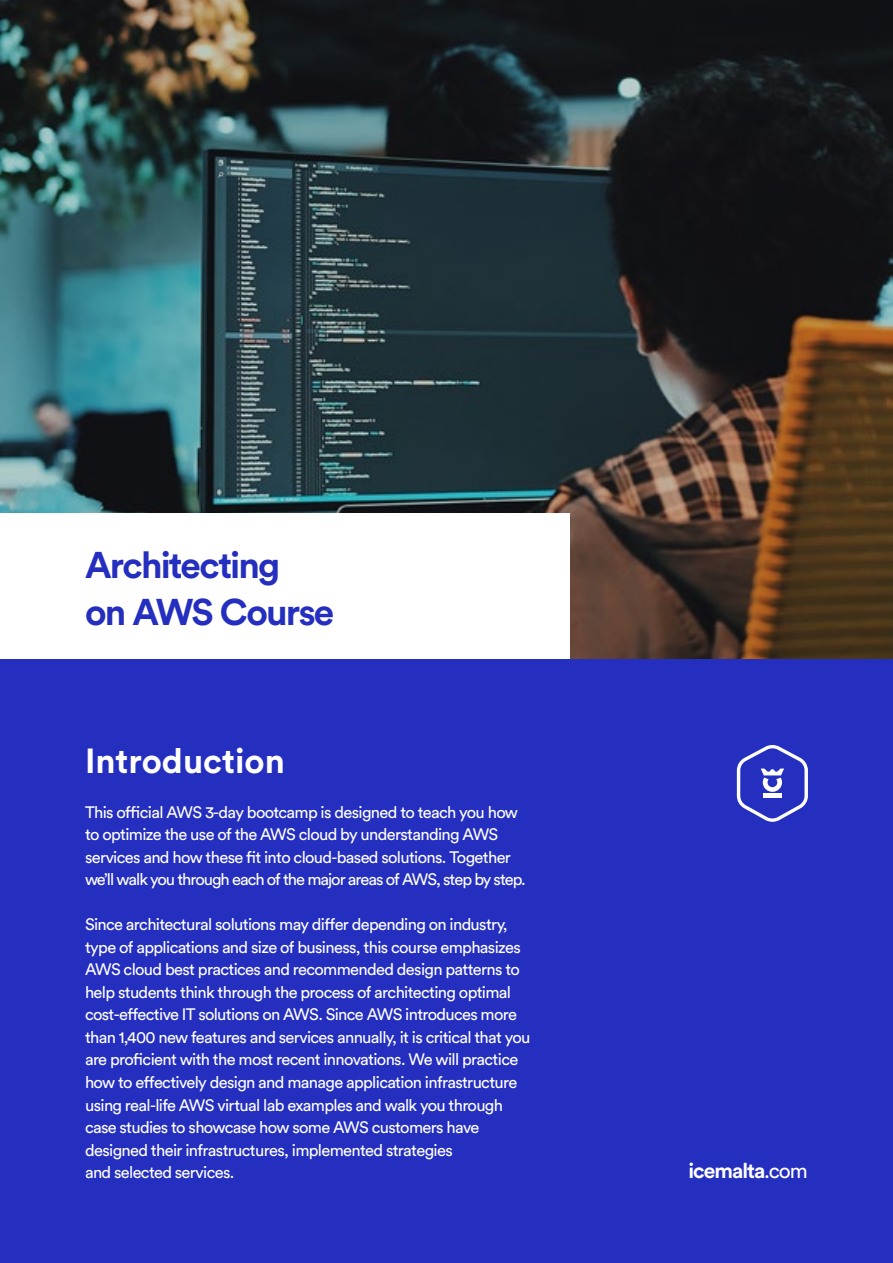
<style>
.page{position:relative;width:893px;height:1263px;background:#fff}
.page>*{position:absolute;margin:0;border:0;box-sizing:border-box;transform-origin:0 0}
.t1{font:700 36.9px/47px "Circular Std";letter-spacing:-.05em;color:#242ebf}
.t2{font:700 34.5px "Circular Std";color:#fff}
.t3{font:700 21px "Circular Std";letter-spacing:-.045em;color:#fff}
.t4{font:16.5px/22.5px "Circular Std";letter-spacing:-.04em;color:#fff}
.s1{font-weight:400}
</style>
<div class="page">
<img style="left:0;top:0;width:893px;height:660px">
<div style="left:0;top:513px;width:570px;height:147px;background:#fff"></div>
<div style="left:0;top:660px;width:893px;height:603px;background:#242ebf"></div>
<svg style="left:737px;top:745px;width:71px;height:77px"></svg>
<h1 class="t1" style="left:85px;top:545px;width:251px">Architecting<br>on AWS Course</h1>
<h2 class="t2" style="left:85px;top:747px;width:201px">Introduction</h2>
<p class="t4" style="left:85px;top:802px;width:442px">This official AWS 3-day bootcamp is designed to teach you how to optimize the use of the AWS cloud by understanding AWS services and how these fit into cloud-based solutions. Together we’ll walk you through each of the major areas of AWS, step by step.</p>
<p class="t4" style="left:85px;top:914px;width:447px">Since architectural solutions may differ depending on industry, type of applications and size of business, this course emphasizes AWS cloud best practices and recommended design patterns to help students think through the process of architecting optimal cost-effective IT solutions on AWS. Since AWS introduces more than 1,400 new features and services annually, it is critical that you are proficient with the most recent innovations. We will practice how to effectively design and manage application infrastructure using real-life AWS virtual lab examples and walk you through case studies to showcase how some AWS customers have designed their infrastructures, implemented strategies<br>and selected services.</p>
<p class="t3" style="left:688px;top:1162px;width:121px">icemalta<span class="s1">.com</span></p>
</div>
